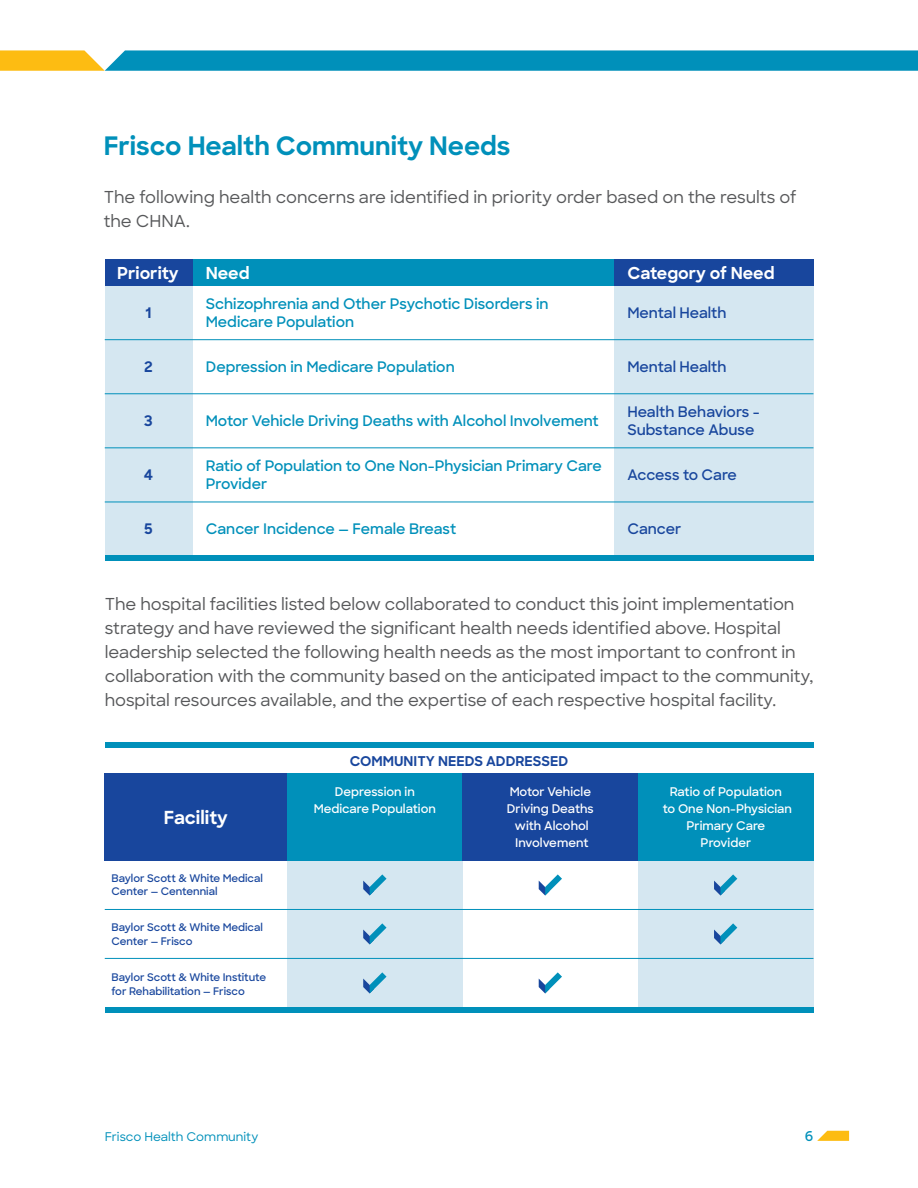
<style>
.page{position:relative;width:918px;height:1188px;background:#fff}
.page>*{position:absolute;margin:0;border:0;box-sizing:border-box;transform-origin:0 0}
.t1{font:700 25.5px "Sharp Sans";color:#0090ba}
.t2{font:700 18px "Sharp Sans";color:#fff}
.t3{font:500 16.5px/24px "Sharp Sans";letter-spacing:-.005em;color:#57585a}
.t4{font:700 16.5px "Sharp Sans";color:#fff}
.t5{font:600 14.55px/18px "Sharp Sans";color:#0090ba}
.t6{font:600 14.55px/18px "Sharp Sans";color:#18469d}
.t7{font:700 14.55px "Sharp Sans";color:#18469d}
.t8{font:700 13.5px "Sharp Sans";color:#18469d}
.t9{font:600 13.5px "Sharp Sans";color:#0090ba}
.t10{font:600 12px/17.2px "Sharp Sans";color:#fff;text-align:center}
.t11{font:500 12px "Sharp Sans";color:#0090ba}
.t12{font:600 10.5px/13.5px "Sharp Sans";color:#18469d}
</style>
<div class="page">
<svg style="left:0;top:50px;width:918px;height:21px;background:#279aac"></svg>
<svg style="left:817px;top:1131px;width:32px;height:10px"></svg>
<div style="left:192px;top:259px;width:422px;height:27px;background:#0090ba"></div>
<div style="left:614px;top:268px;width:199px;height:288px;background:#d5e7f1"></div>
<div style="left:105px;top:268px;width:87px;height:288px;background:#d5e7f1"></div>
<div style="left:105px;top:259px;width:87px;height:27px;background:#18469d"></div>
<div style="left:614px;top:259px;width:199px;height:27px;background:#18469d"></div>
<hr style="left:105px;top:339px;width:708px;height:1px;background:#0090ba">
<hr style="left:105px;top:393px;width:708px;height:1px;background:#0090ba">
<hr style="left:105px;top:447px;width:708px;height:1px;background:#0090ba">
<hr style="left:105px;top:502px;width:708px;height:1px;background:#0090ba">
<div style="left:105px;top:556px;width:708px;height:5px;background:#0090ba"></div>
<div style="left:638px;top:789px;width:175px;height:221px;background:#d5e7f1"></div>
<div style="left:287px;top:789px;width:176px;height:221px;background:#d5e7f1"></div>
<div style="left:105px;top:773px;width:182px;height:88px;background:#18469d"></div>
<div style="left:287px;top:773px;width:176px;height:88px;background:#0090ba"></div>
<div style="left:463px;top:773px;width:175px;height:88px;background:#18469d"></div>
<div style="left:638px;top:773px;width:175px;height:88px;background:#0090ba"></div>
<svg style="left:363px;top:874px;width:24px;height:22px"></svg>
<svg style="left:363px;top:923px;width:24px;height:21px"></svg>
<hr style="left:105px;top:909px;width:708px;height:1px;background:#0090ba">
<hr style="left:105px;top:958px;width:708px;height:1px;background:#0090ba">
<div style="left:105px;top:1007px;width:708px;height:5px;background:#0090ba"></div>
<svg style="left:363px;top:972px;width:24px;height:21px"></svg>
<svg style="left:539px;top:874px;width:23px;height:22px"></svg>
<svg style="left:539px;top:972px;width:23px;height:21px"></svg>
<svg style="left:714px;top:874px;width:23px;height:22px"></svg>
<svg style="left:714px;top:923px;width:23px;height:21px"></svg>
<div style="left:105px;top:743px;width:708px;height:5px;background:#0090ba"></div>
<h1 class="t1" style="left:104px;top:127px;width:408px">Frisco Health Community Needs</h1>
<p class="t3" style="left:104px;top:184px;width:694px">The following health concerns are identified in priority order based on the results of the CHNA.</p>
<p class="t4" style="left:117px;top:260px;width:63px">Priority</p>
<p class="t4" style="left:206px;top:260px;width:45px">Need</p>
<p class="t4" style="left:627px;top:260px;width:149px">Category of Need</p>
<p class="t7" style="left:146px;top:302px;width:8px">1</p>
<p class="t5" style="left:206px;top:294px;width:344px">Schizophrenia and Other Psychotic Disorders in<br>Medicare Population</p>
<p class="t5" style="left:206px;top:357px;width:250px">Depression in Medicare Population</p>
<p class="t5" style="left:206px;top:411px;width:394px">Motor Vehicle Driving Deaths with Alcohol Involvement</p>
<p class="t5" style="left:206px;top:456px;width:397px">Ratio of Population to One Non-Physician Primary Care<br>Provider</p>
<p class="t5" style="left:206px;top:519px;width:252px">Cancer Incidence — Female Breast</p>
<p class="t6" style="left:627px;top:303px;width:101px">Mental Health</p>
<p class="t6" style="left:627px;top:357px;width:101px">Mental Health</p>
<p class="t6" style="left:627px;top:402px;width:134px">Health Behaviors -<br>Substance Abuse</p>
<p class="t6" style="left:627px;top:465px;width:111px">Access to Care</p>
<p class="t7" style="left:144px;top:356px;width:10px">2</p>
<p class="t7" style="left:144px;top:410px;width:10px">3</p>
<p class="t7" style="left:144px;top:464px;width:11px">4</p>
<p class="t6" style="left:627px;top:519px;width:55px">Cancer</p>
<p class="t7" style="left:144px;top:518px;width:10px">5</p>
<p class="t3" style="left:105px;top:592px;width:710px">The hospital facilities listed below collaborated to conduct this joint implementation strategy and have reviewed the significant health needs identified above. Hospital leadership selected the following health needs as the most important to confront in collaboration with the community based on the anticipated impact to the community, hospital resources available, and the expertise of each respective hospital facility.</p>
<p class="t2" style="left:164px;top:804px;width:66px">Facility</p>
<p class="t12" style="left:112px;top:871px;width:153px">Baylor Scott &amp; White Medical<br>Center — Centennial</p>
<p class="t12" style="left:112px;top:920px;width:153px">Baylor Scott &amp; White Medical<br>Center — Frisco</p>
<p class="t12" style="left:112px;top:969px;width:156px;line-height:14.2px">Baylor Scott &amp; White Institute for Rehabilitation — Frisco</p>
<p class="t8" style="left:350px;top:751px;width:220px">COMMUNITY NEEDS ADDRESSED</p>
<p class="t10" style="left:314px;top:782px;width:124px">Depression in<br>Medicare Population</p>
<p class="t10" style="left:507px;top:782px;width:88px">Motor Vehicle<br>Driving Deaths with Alcohol<br>Involvement</p>
<p class="t10" style="left:663px;top:782px;width:131px">Ratio of Population<br>to One Non-Physician<br>Primary Care<br>Provider</p>
<p class="t11" style="left:105px;top:1128px;width:155px">Frisco Health Community</p>
<p class="t9" style="left:805px;top:1126px;width:10px">6</p>
</div>
